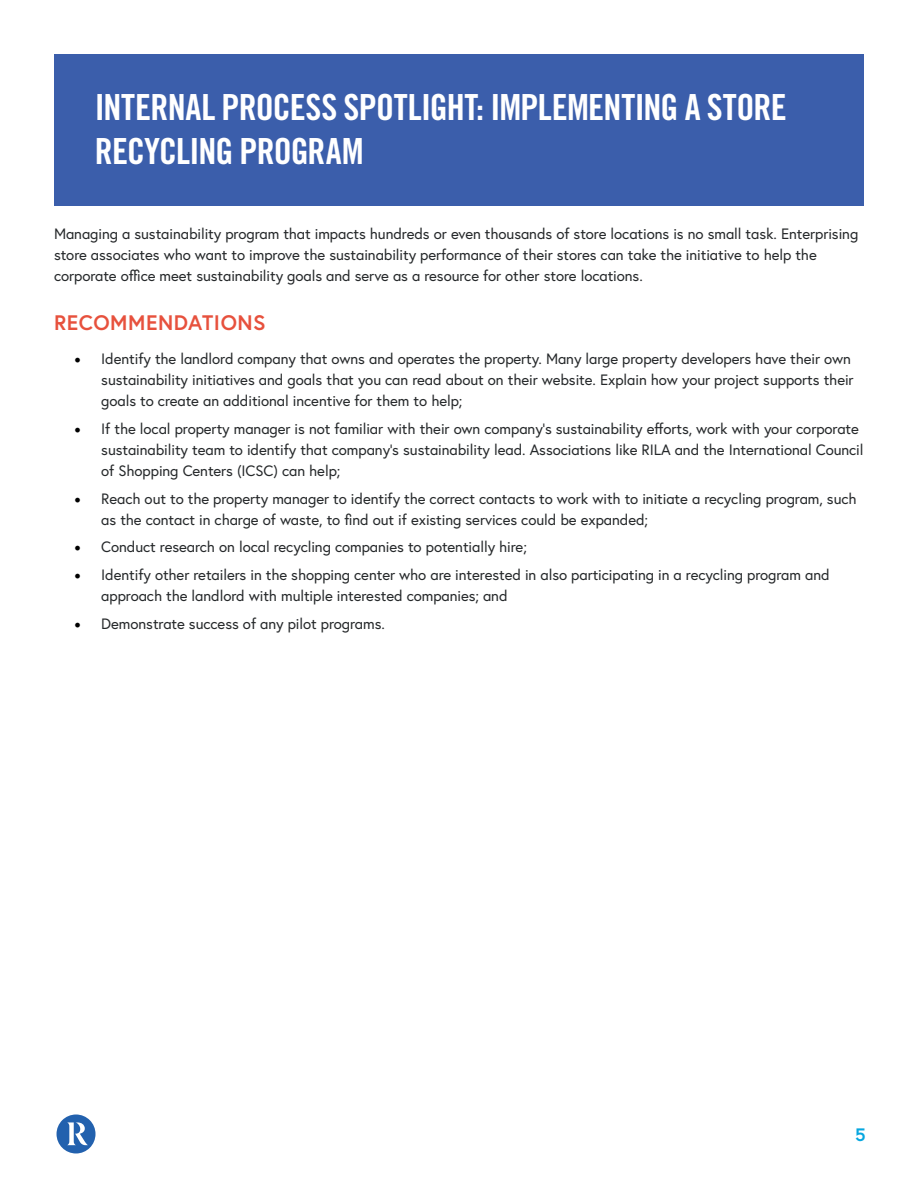
<style>
.page{position:relative;width:918px;height:1188px;background:#fff}
.page>*{position:absolute;margin:0;border:0;box-sizing:border-box;transform-origin:0 0}
.t1{font:36px/43.2px "Trade Gothic LT Pro Bd Cn 20";letter-spacing:-.02em;color:#fff}
.t2{font:700 21px "Europa";letter-spacing:.025em;color:#e7513d}
.t3{font:700 18px "Europa";color:#06a7e0}
.t4{font:15px/21px "Europa";letter-spacing:-.005em;color:#25282a}
.s1{font-family:"Minion Pro";font-size:18px;color:#000}
</style>
<div class="page">
<svg style="left:57px;top:1115px;width:39px;height:38px"></svg>
<div style="left:54px;top:54px;width:810px;height:151px;background:#3b5eab"></div>
<h1 class="t1" style="left:95px;top:86px;width:694px">INTERNAL PROCESS SPOTLIGHT: IMPLEMENTING A STORE<br>RECYCLING PROGRAM</h1>
<p class="t4" style="left:54px;top:222px;width:806px">Managing a sustainability program that impacts hundreds or even thousands of store locations is no small task. Enterprising store associates who want to improve the sustainability performance of their stores can take the initiative to help the corporate office meet sustainability goals and serve as a resource for other store locations.</p>
<h2 class="t2" style="left:54px;top:308px;width:213px">RECOMMENDATIONS</h2>
<p class="t4" style="left:101px;top:348px;width:754px;text-indent:-27px"><span class="s1">•</span> Identify the landlord company that owns and operates the property. Many large property developers have their own sustainability initiatives and goals that you can read about on their website. Explain how your project supports their goals to create an additional incentive for them to help;</p>
<p class="t4" style="left:101px;top:418px;width:764px;text-indent:-27px"><span class="s1">•</span> If the local property manager is not familiar with their own company’s sustainability efforts, work with your corporate sustainability team to identify that company’s sustainability lead. Associations like RILA and the International Council of Shopping Centers (ICSC) can help;</p>
<p class="t4" style="left:101px;top:488px;width:757px;text-indent:-27px"><span class="s1">•</span> Reach out to the property manager to identify the correct contacts to work with to initiate a recycling program, such as the contact in charge of waste, to find out if existing services could be expanded;</p>
<p class="t4" style="left:74px;top:536px;width:454px"><span class="s1">•</span> Conduct research on local recycling companies to potentially hire;</p>
<p class="t4" style="left:101px;top:564px;width:730px;text-indent:-27px"><span class="s1">•</span> Identify other retailers in the shopping center who are interested in also participating in a recycling program and approach the landlord with multiple interested companies; and</p>
<p class="t4" style="left:74px;top:613px;width:312px"><span class="s1">•</span> Demonstrate success of any pilot programs.</p>
<p class="t3" style="left:855px;top:1122px;width:12px">5</p>
</div>
